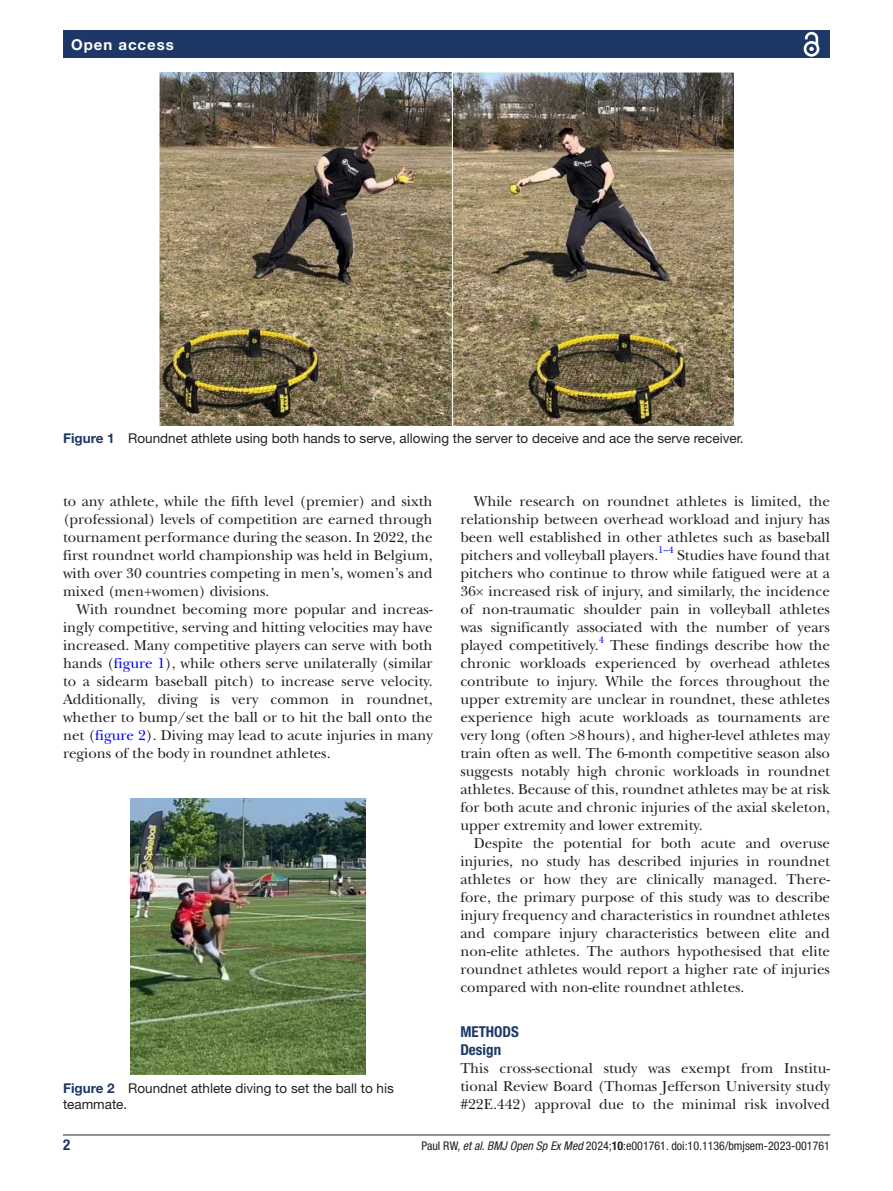
<style>
.page{position:relative;width:893px;height:1191px;background:#fff}
.page>*{position:absolute;margin:0;border:0;box-sizing:border-box;transform-origin:0 0}
.t1{font:15px/18px "New Baskerville";color:#231f20;text-align:justify}
.t2{font:700 condensed 15px/18px "Helvetica Neue LT Std";color:#1d3766}
.t3{font:700 15px "Helvetica Neue LT Std";letter-spacing:.065em;color:#fff}
.t4{font:13.5px/16.5px "Helvetica Neue LT Std";color:#231f20}
.t5{font:condensed 12px "Helvetica Neue LT Std";color:#231f20}
.t6{font:9.9px "New Baskerville";color:#00f}
.s1{font-weight:700;color:#1d3766}
.s2{color:#00f}
.s3{font-style:italic}
.s4{font-weight:700}
</style>
<div class="page">
<hr style="left:63px;top:1134px;width:767px;height:1px;background:#231f20">
<div style="left:63px;top:31px;width:767px;height:27px;background:#1d3766"></div>
<svg style="left:803px;top:31px;width:17px;height:26px"></svg>
<img style="left:160px;top:73px;width:573px;height:352px">
<img style="left:131px;top:798px;width:234px;height:276px">
<p class="t3" style="left:71px;top:35px;width:104px">Open access</p>
<p class="t4" style="left:63px;top:430px;width:682px"><span class="s1">Figure 1</span> Roundnet athlete using both hands to serve, allowing the server to deceive and ace the serve receiver.</p>
<p class="t1" style="left:63px;top:492px;width:371px">to any athlete, while the fifth level (premier) and sixth (professional) levels of competition are earned through tournament performance during the season. In 2022, the first roundnet world championship was held in Belgium, with over 30 countries competing in men’s, women’s and mixed (men+women) divisions.</p>
<p class="t1" style="left:63px;top:600px;width:371px;text-indent:14px">With roundnet becoming more popular and increas&shy;ingly competitive, serving and hitting velocities may have increased. Many competitive players can serve with both hands (<span class="s2">figure 1</span>), while others serve unilaterally (similar to a sidearm baseball pitch) to increase serve velocity.<br>Additionally, diving is very common in roundnet, whether to bump/set the ball or to hit the ball onto the net (<span class="s2">figure 2</span>). Diving may lead to acute injuries in many regions of the body in roundnet athletes.</p>
<p class="t4" style="left:63px;top:1079px;width:332px"><span class="s1">Figure 2</span> Roundnet athlete diving to set the ball to his teammate.</p>
<p class="t1" style="left:460px;top:492px;width:371px;text-indent:14px">While research on roundnet athletes is limited, the relationship between overhead workload and injury has been well established in other athletes such as baseball pitchers and volleyball players.</p>
<p class="t6" style="left:658px;top:544px;width:17px">1–4</p>
<p class="t1" style="left:460px;top:546px;width:371px;text-indent:217px">Studies have found that pitchers who continue to throw while fatigued were at a 36× increased risk of injury, and similarly, the incidence of non-traumatic shoulder pain in volleyball athletes was significantly associated with the number of years played competitively.</p>
<p class="t6" style="left:599px;top:634px;width:7px">4</p>
<p class="t1" style="left:460px;top:636px;width:371px;text-indent:150px">These findings describe how the chronic workloads experienced by overhead athletes contribute to injury. While the forces throughout the upper extremity are unclear in roundnet, these athletes experience high acute workloads as tournaments are very long (often &gt;8hours), and higher-level athletes may train often as well. The 6-month competitive season also suggests notably high chronic workloads in roundnet athletes. Because of this, roundnet athletes may be at risk for both acute and chronic injuries of the axial skeleton, upper extremity and lower extremity.</p>
<p class="t1" style="left:460px;top:834px;width:371px;text-indent:14px">Despite the potential for both acute and overuse injuries, no study has described injuries in roundnet athletes or how they are clinically managed. There&shy;fore, the primary purpose of this study was to describe injury frequency and characteristics in roundnet athletes and compare injury characteristics between elite and non-elite athletes. The authors hypothesised that elite roundnet athletes would report a higher rate of injuries compared with non-elite roundnet athletes.</p>
<p class="t2" style="left:460px;top:1022px;width:60px">METHODS<br>Design</p>
<p class="t1" style="left:460px;top:1059px;width:371px">This cross-sectional study was exempt from Institu&shy;tional Review Board (Thomas Jefferson University study #22E.442) approval due to the minimal risk involved</p>
<p class="t2" style="left:63px;top:1135px;width:9px">2</p>
<p class="t5" style="left:421px;top:1138px;width:410px">Paul RW, <span class="s3">et al</span>. <span class="s3">BMJ Open Sp Ex Med</span> 2024;<span class="s4">10</span>:e001761. doi:10.1136/bmjsem-2023-001761</p>
</div>
